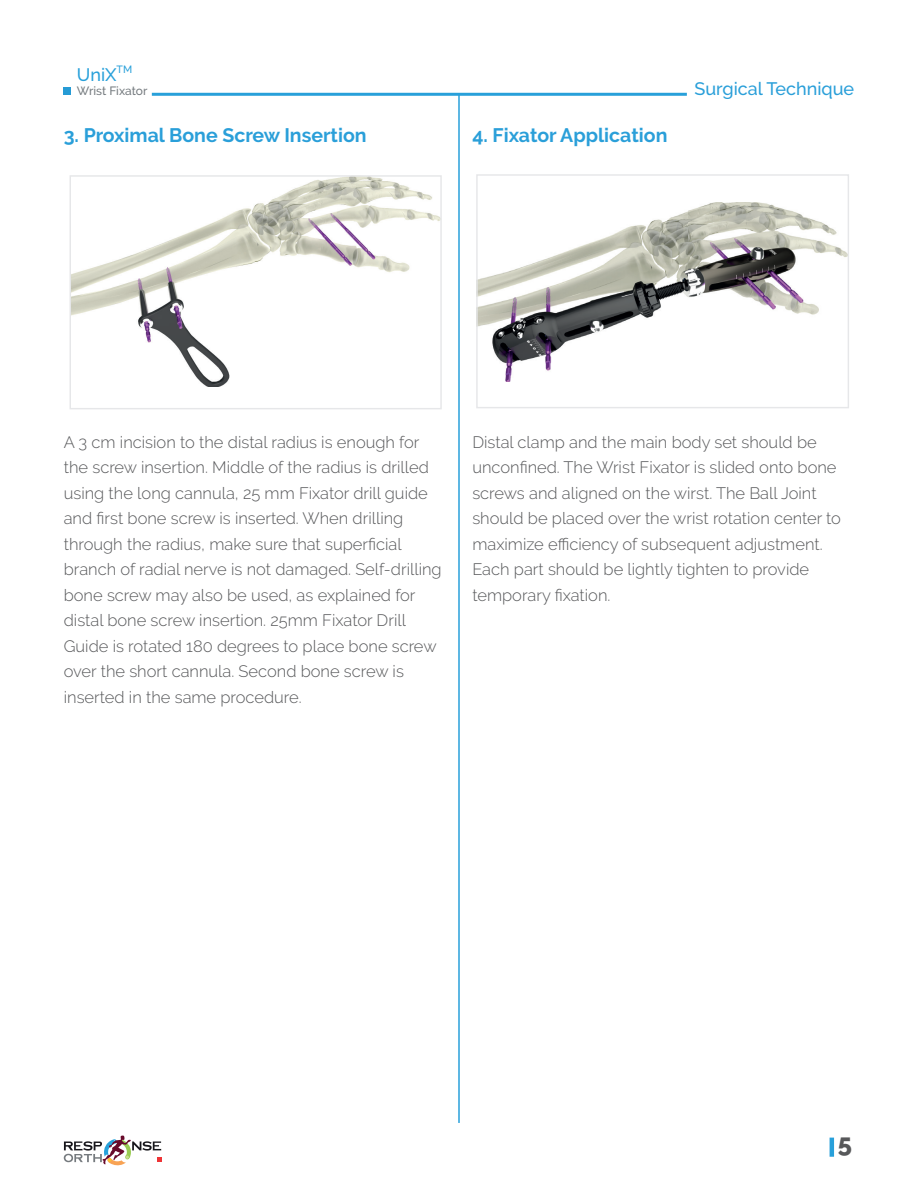
<style>
.page{position:relative;width:918px;height:1188px;background:#fff}
.page>*{position:absolute;margin:0;border:0;box-sizing:border-box;transform-origin:0 0}
.t1{font:800 25.5px "Raleway";color:#57585a}
.t2{font:700 19.5px "Raleway";color:#2a9fd9}
.t3{font:500 18px "Raleway";color:#2a9fd9}
.t4{font:500 18px "Raleway";color:#28a0da}
.t5{font:300 16.5px/25.5px "Raleway";color:#57585a}
.t6{font:500 12px "Raleway";color:#757b7f}
</style>
<div class="page">
<svg style="left:64px;top:1135px;width:97px;height:31px"></svg>
<hr style="left:458px;top:95px;width:2px;height:1028px;background:#28a0da">
<img style="left:72px;top:177px;width:368px;height:210px">
<div style="left:70px;top:175px;width:372px;height:234px;border:1px solid #e6e7e9"></div>
<img style="left:478px;top:202px;width:369px;height:180px">
<div style="left:476px;top:174px;width:373px;height:234px;border:1px solid #e6e7e9"></div>
<hr style="left:152px;top:93px;width:535px;height:3px;background:#28a0da">
<div style="left:64px;top:88px;width:7px;height:7px;background:#269bd5"></div>
<hr style="left:830px;top:1138px;width:4px;height:19px;background:#28a0da">
<p class="t4" style="left:77px;top:64px;width:57px">UniX<sup>TM</sup></p>
<p class="t6" style="left:77px;top:84px;width:72px">Wrist Fixator</p>
<p class="t3" style="left:694px;top:78px;width:161px">Surgical Technique</p>
<p class="t2" style="left:64px;top:124px;width:304px">3. Proximal Bone Screw Insertion</p>
<p class="t2" style="left:472px;top:124px;width:197px">4. Fixator Application</p>
<p class="t5" style="left:64px;top:429px;width:379px">A 3 cm incision to the distal radius is enough for the screw insertion. Middle of the radius is drilled using the long cannula, 25 mm Fixator drill guide and first bone screw is inserted. When drilling through the radius, make sure that superficial branch of radial nerve is not damaged. Self-drilling bone screw may also be used, as explained for distal bone screw insertion. 25mm Fixator Drill Guide is rotated 180 degrees to place bone screw over the short cannula. Second bone screw is inserted in the same procedure.</p>
<p class="t5" style="left:472px;top:429px;width:370px">Distal clamp and the main body set should be unconfined. The Wrist Fixator is slided onto bone screws and aligned on the wirst. The Ball Joint should be placed over the wrist rotation center to maximize efficiency of subsequent adjustment.<br>Each part should be lightly tighten to provide temporary fixation.</p>
<h1 class="t1" style="left:838px;top:1129px;width:16px">5</h1>
</div>
